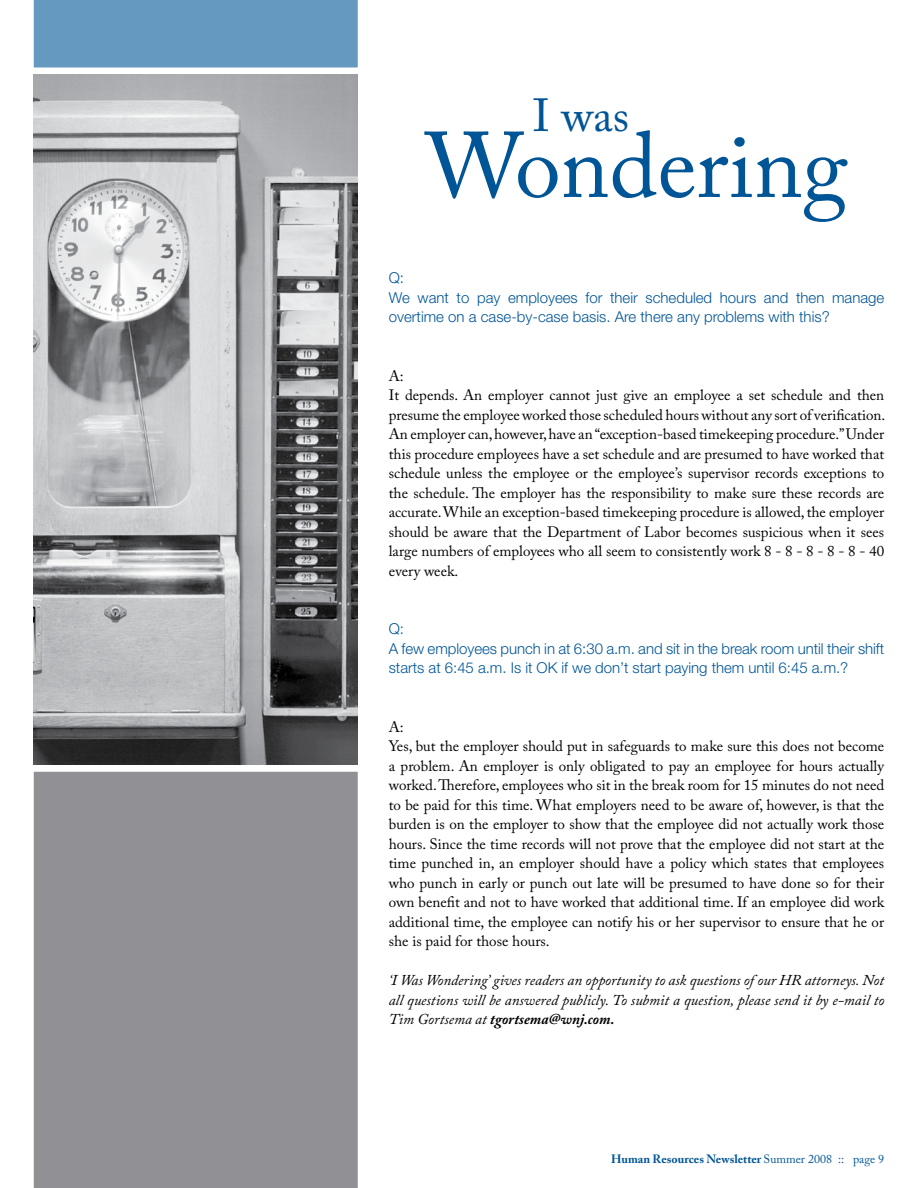
<style>
.page{position:relative;width:918px;height:1188px;background:#fff}
.page>*{position:absolute;margin:0;border:0;box-sizing:border-box;transform-origin:0 0}
.t1{font:92.25px "Adobe Caslon Pro";color:#005596}
.t2{font:46.05px "Adobe Caslon Pro";color:#005596}
.t3{font:15px/19.5px "Adobe Caslon Pro";color:#000}
.t4{font:300 15px/19.5px "Helvetica Neue";color:#005596}
.t5{font:italic 15px/19.5px "Adobe Caslon Pro";color:#000;text-align:justify}
.t6{font:700 12px "Adobe Caslon Pro";color:#005596}
.s1{font-weight:700}
.s2{font-weight:400}
</style>
<div class="page">
<img style="left:34px;top:74px;width:324px;height:691px">
<div style="left:34px;top:772px;width:324px;height:416px;background:#919195"></div>
<div style="left:34px;top:0;width:324px;height:68px;background:#6699c0"></div>
<h2 class="t2" style="left:533px;top:89px;width:98px">I was</h2>
<h1 class="t1" style="left:426px;top:111px;width:423px">Wondering</h1>
<p class="t4" style="left:389px;top:268px;width:497px">Q:<br>We want to pay employees for their scheduled hours and then manage overtime on a case-by-case basis. Are there any problems with this?</p>
<p class="t3" style="left:389px;top:366px;width:498px">A:<br>It depends. An employer cannot just give an employee a set schedule and then presume the employee worked those scheduled hours without any sort of verification.<br>An employer can, however, have an “exception-based timekeeping procedure.” Under this procedure employees have a set schedule and are presumed to have worked that schedule unless the employee or the employee’s supervisor records exceptions to the schedule. The employer has the responsibility to make sure these records are accurate. While an exception-based timekeeping procedure is allowed, the employer should be aware that the Department of Labor becomes suspicious when it sees large numbers of employees who all seem to consistently work 8 - 8 - 8 - 8 - 8 - 40 every week.</p>
<p class="t4" style="left:389px;top:619px;width:497px">Q:<br>A few employees punch in at 6:30 a.m. and sit in the break room until their shift starts at 6:45 a.m. Is it OK if we don’t start paying them until 6:45 a.m.?</p>
<p class="t3" style="left:389px;top:717px;width:497px">A:<br>Yes, but the employer should put in safeguards to make sure this does not become a problem. An employer is only obligated to pay an employee for hours actually worked. Therefore, employees who sit in the break room for 15 minutes do not need to be paid for this time. What employers need to be aware of, however, is that the burden is on the employer to show that the employee did not actually work those hours. Since the time records will not prove that the employee did not start at the time punched in, an employer should have a policy which states that employees who punch in early or punch out late will be presumed to have done so for their own benefit and not to have worked that additional time. If an employee did work additional time, the employee can notify his or her supervisor to ensure that he or she is paid for those hours.</p>
<p class="t5" style="left:389px;top:970px;width:497px">‘I Was Wondering’ gives readers an opportunity to ask questions of our HR attorneys. Not all questions will be answered publicly. To submit a question, please send it by e-mail to Tim Gortsema at <span class="s1">tgortsema@wnj.com.</span></p>
<p class="t6" style="left:611px;top:1152px;width:275px">Human Resources Newsletter <span class="s2">Summer 2008 :: page 9</span></p>
</div>
